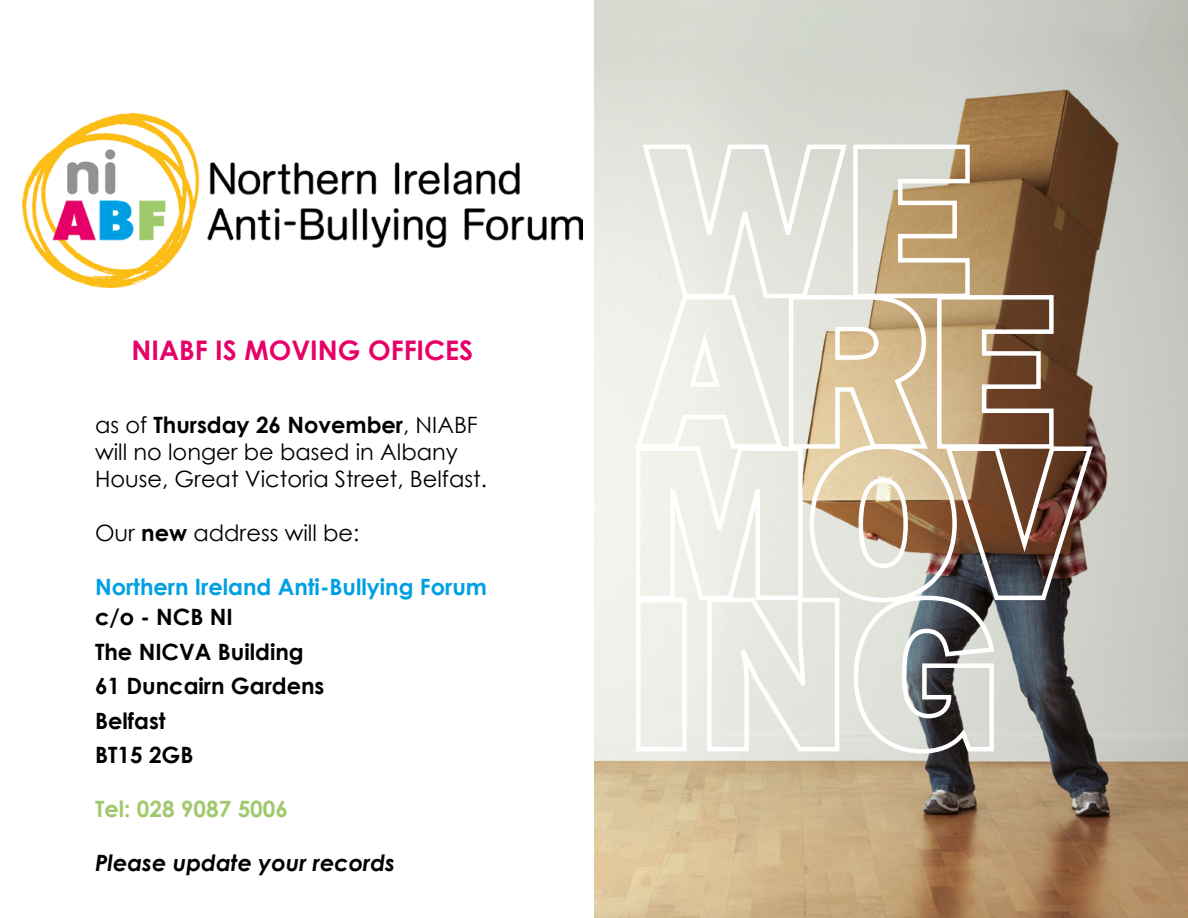
<style>
.page{position:relative;width:1188px;height:918px;background:#fff}
.page>*{position:absolute;margin:0;border:0;box-sizing:border-box;transform-origin:0 0}
.t1{font:700 27px "Century Gothic";color:#e60068}
.t2{font:22.5px/27px "Century Gothic";color:#000}
.t3{font:700 22.5px/34.5px "Century Gothic";color:#000}
.t4{font:700 22.5px "Century Gothic";color:#009fe4}
.t5{font:italic 700 22.5px "Century Gothic";color:#000}
.t6{font:700 22.5px "Century Gothic";color:#a0c96d}
.s1{font-weight:700}
</style>
<div class="page">
<img style="left:594px;top:0;width:594px;height:918px">
<svg style="left:635px;top:145px;width:458px;height:609px;background:#c4baac"></svg>
<img style="left:23px;top:113px;width:559px;height:174px">
<p class="t1" style="left:132px;top:330px;width:343px">NIABF IS MOVING OFFICES</p>
<p class="t2" style="left:95px;top:411px;width:393px">as of <span class="s1">Thursday 26 November</span>, NIABF will no longer be based in Albany<br>House, Great Victoria Street, Belfast.</p>
<p class="t2" style="left:95px;top:519px;width:266px">Our <span class="s1">new</span> address will be:</p>
<p class="t4" style="left:95px;top:569px;width:393px">Northern Ireland Anti-Bullying Forum</p>
<p class="t3" style="left:95px;top:599px;width:231px">c/o - NCB NI<br>The NICVA Building<br>61 Duncairn Gardens<br>Belfast<br>BT15 2GB</p>
<p class="t6" style="left:95px;top:792px;width:195px">Tel: 028 9087 5006</p>
<p class="t5" style="left:95px;top:846px;width:302px">Please update your records</p>
</div>
